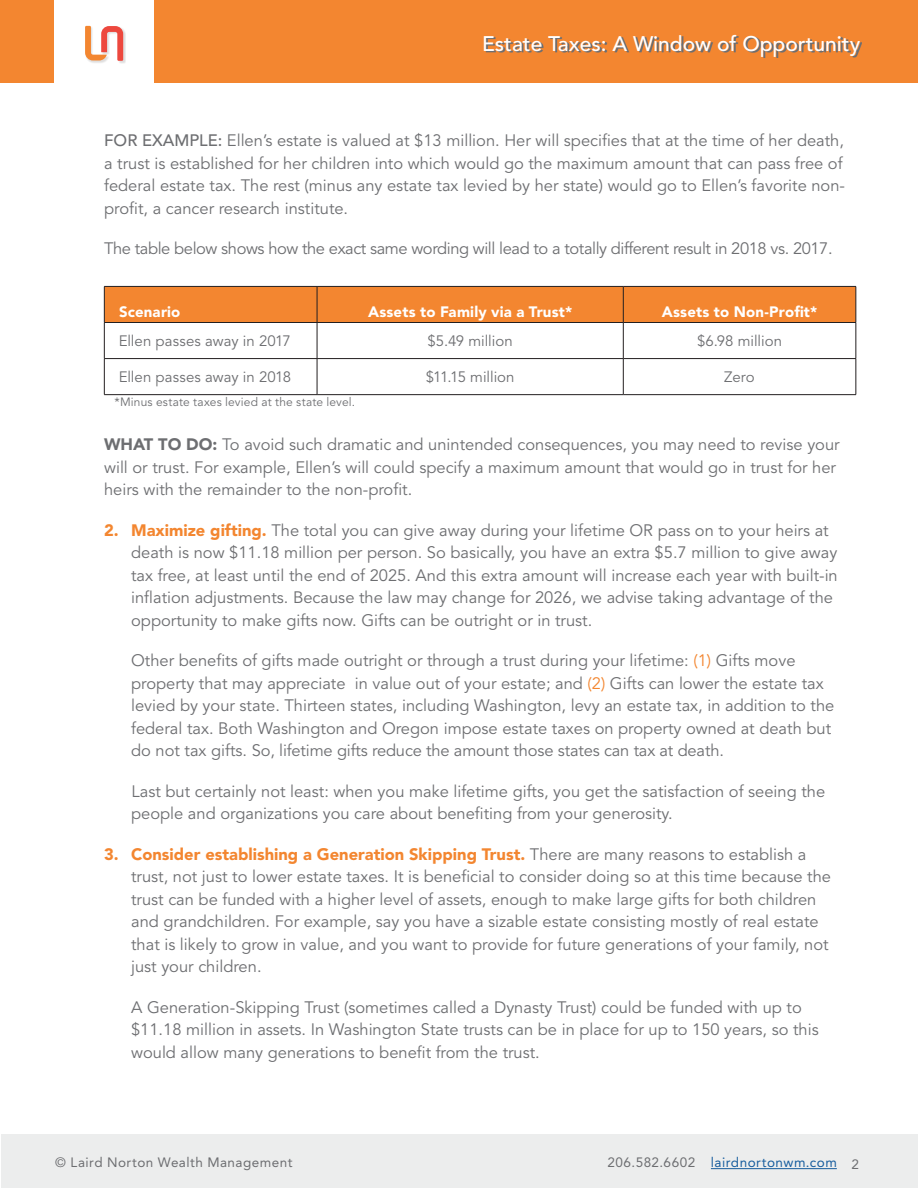
<style>
.page{position:relative;width:918px;height:1188px;background:#fff}
.page>*{position:absolute;margin:0;border:0;box-sizing:border-box;transform-origin:0 0}
.t1{font:500 21px "Avenir LT Std";color:#fff}
.t2{font:16.5px/22.5px "Avenir LT Std";color:#6d6e71}
.t3{font:16.5px "Avenir LT Std";letter-spacing:-.025em;color:#6d6e71}
.t4{font:15px "Avenir LT Std";color:#6d6e71}
.t5{font:900 15px "Avenir LT Std";letter-spacing:.01em;color:#fff}
.t6{font:13.5px "Avenir LT Std";letter-spacing:.035em;color:#175d9e}
.t7{font:13.5px "Avenir LT Std";letter-spacing:.035em;color:#6d6e71}
.t8{font:12px "Avenir LT Std";letter-spacing:.015em;color:#6d6e71}
.s1{font-weight:500}
.s2{font-style:inherit}
.s3{font-weight:900}
.s4{font-weight:900;color:#f38630}
.s5{color:#f38630}
.s6{color:#6d6e71}
</style>
<div class="page">
<div style="left:85px;top:26px;width:41px;height:38px;background:#231f20;opacity:.15"></div>
<svg style="left:85px;top:26px;width:38px;height:35px"></svg>
<div style="left:0;top:0;width:54px;height:83px;background:#f38630"></div>
<div style="left:154px;top:0;width:764px;height:83px;background:#f38630"></div>
<svg style="left:485px;top:36px;width:377px;height:22px"></svg>
<div style="left:1px;top:1134px;width:917px;height:54px;background:#eceded"></div>
<hr style="left:711px;top:1168px;width:126px;height:1px;background:#175d9e">
<div style="left:105px;top:287px;width:751px;height:35px;background:#f38630"></div>
<hr style="left:104px;top:286px;width:213px;height:1px;background:#231f20">
<hr style="left:104px;top:287px;width:1px;height:35px;background:#231f20">
<hr style="left:317px;top:286px;width:306px;height:1px;background:#231f20">
<hr style="left:317px;top:287px;width:1px;height:35px;background:#231f20">
<hr style="left:623px;top:286px;width:233px;height:1px;background:#231f20">
<hr style="left:623px;top:287px;width:1px;height:35px;background:#231f20">
<hr style="left:856px;top:287px;width:1px;height:35px;background:#231f20">
<hr style="left:104px;top:322px;width:213px;height:1px;background:#231f20">
<hr style="left:104px;top:323px;width:1px;height:35px;background:#231f20">
<hr style="left:317px;top:322px;width:306px;height:1px;background:#231f20">
<hr style="left:317px;top:323px;width:1px;height:35px;background:#231f20">
<hr style="left:623px;top:322px;width:233px;height:1px;background:#231f20">
<hr style="left:623px;top:323px;width:1px;height:35px;background:#231f20">
<hr style="left:856px;top:323px;width:1px;height:35px;background:#231f20">
<hr style="left:104px;top:358px;width:213px;height:1px;background:#231f20">
<hr style="left:104px;top:359px;width:1px;height:35px;background:#231f20">
<hr style="left:317px;top:358px;width:306px;height:1px;background:#231f20">
<hr style="left:317px;top:359px;width:1px;height:35px;background:#231f20">
<hr style="left:623px;top:358px;width:233px;height:1px;background:#231f20">
<hr style="left:623px;top:359px;width:1px;height:35px;background:#231f20">
<hr style="left:856px;top:359px;width:1px;height:35px;background:#231f20">
<hr style="left:104px;top:394px;width:213px;height:1px;background:#231f20">
<hr style="left:317px;top:394px;width:306px;height:1px;background:#231f20">
<hr style="left:623px;top:394px;width:233px;height:1px;background:#231f20">
<p class="t1" style="left:482px;top:35px;width:380px">Estate Taxes: A Window of Opportunity</p>
<p class="t2" style="left:104px;top:131px;width:742px"><span class="s1">FOR EXAMPLE:</span> Ellen’s estate is valued at $13 million. Her will specifies that at the time of her death, a trust is established for her children into which would go the maximum amount that can pass free of federal estate tax. The rest (minus any estate tax levied by her state) would go to Ellen’s favorite non&shy;profit, a cancer research institute.</p>
<p class="t3" style="left:104px;top:241px;width:730px">The table below shows how the exact same wording will lead to a totally different result in 2018 vs. 2017.</p>
<p class="t5" style="left:119px;top:305px;width:63px">Scenario</p>
<p class="t5" style="left:368px;top:305px;width:206px">Assets to Family via a Trust*</p>
<p class="t5" style="left:662px;top:305px;width:157px">Assets to Non-Profit*</p>
<p class="t4" style="left:119px;top:334px;width:174px">Ellen passes away in 2017</p>
<p class="t4" style="left:428px;top:334px;width:87px">$5.49 million</p>
<p class="t4" style="left:697px;top:334px;width:87px"><span class="s2">$6.98</span> million</p>
<p class="t4" style="left:119px;top:370px;width:174px">Ellen passes away in 2018</p>
<p class="t4" style="left:426px;top:370px;width:90px">$11.15 million</p>
<p class="t4" style="left:724px;top:370px;width:32px">Zero</p>
<p class="t8" style="left:115px;top:397px;width:242px"><span class="s2">*M</span>inus estate taxes levied at the state level.</p>
<p class="t2" style="left:104px;top:435px;width:737px"><span class="s3">WHAT TO DO:</span> To avoid such dramatic and unintended consequences, you may need to revise your will or trust. For example, Ellen’s will could specify a maximum amount that would go in trust for her heirs with the remainder to the non-profit.</p>
<p class="t2" style="left:131px;top:521px;width:708px;text-indent:-27px"><span class="s4">2. Maximize gifting.</span> The total you can give away during your lifetime OR pass on to your heirs at death is now $11.18 million per person. So basically, you have an extra $5.7 million to give away tax free, at least until the end of 2025. And this extra amount will increase each year with built-in inflation adjustments. Because the law may change for 2026, we advise taking advantage of the opportunity to make gifts now. Gifts can be outright or in trust.</p>
<p class="t2" style="left:131px;top:651px;width:705px">Other benefits of gifts made outright or through a trust during your lifetime: <span class="s5">(1)</span> Gifts move property that may appreciate in value out of your estate; and <span class="s5">(2)</span> Gifts can lower the estate tax levied by your state. Thirteen states, including Washington, levy an estate tax, in addition to the federal tax. Both Washington and Oregon impose estate taxes on property owned at death but do not tax gifts. So, lifetime gifts reduce the amount those states can tax at death.</p>
<p class="t2" style="left:131px;top:782px;width:696px">Last but certainly not least: when you make lifetime gifts, you get the satisfaction of seeing the people and organizations you care about benefiting from your generosity.</p>
<p class="t2" style="left:131px;top:845px;width:701px;text-indent:-27px"><span class="s4">3. Consider establishing a Generation Skipping Trust.</span> There are many reasons to establish a trust, not just to lower estate taxes. It is beneficial to consider doing so at this time because the trust can be funded with a higher level of assets, enough to make large gifts for both children and grandchildren. For example, say you have a sizable estate consisting mostly of real estate that is likely to grow in value, and you want to provide for future generations of your family, not just your children.</p>
<p class="t2" style="left:131px;top:998px;width:689px">A Generation-Skipping Trust (sometimes called a Dynasty Trust) could be funded with up to $11.18 million in assets. In Washington State trusts can be in place for up to 150 years, so this would allow many generations to benefit from the trust.</p>
<p class="t7" style="left:55px;top:1157px;width:239px">© Laird Norton Wealth Management</p>
<p class="t6" style="left:608px;top:1157px;width:253px"><span class="s6">206.582.6602</span> lairdnortonwm.com <span class="s6">2</span></p>
</div>
